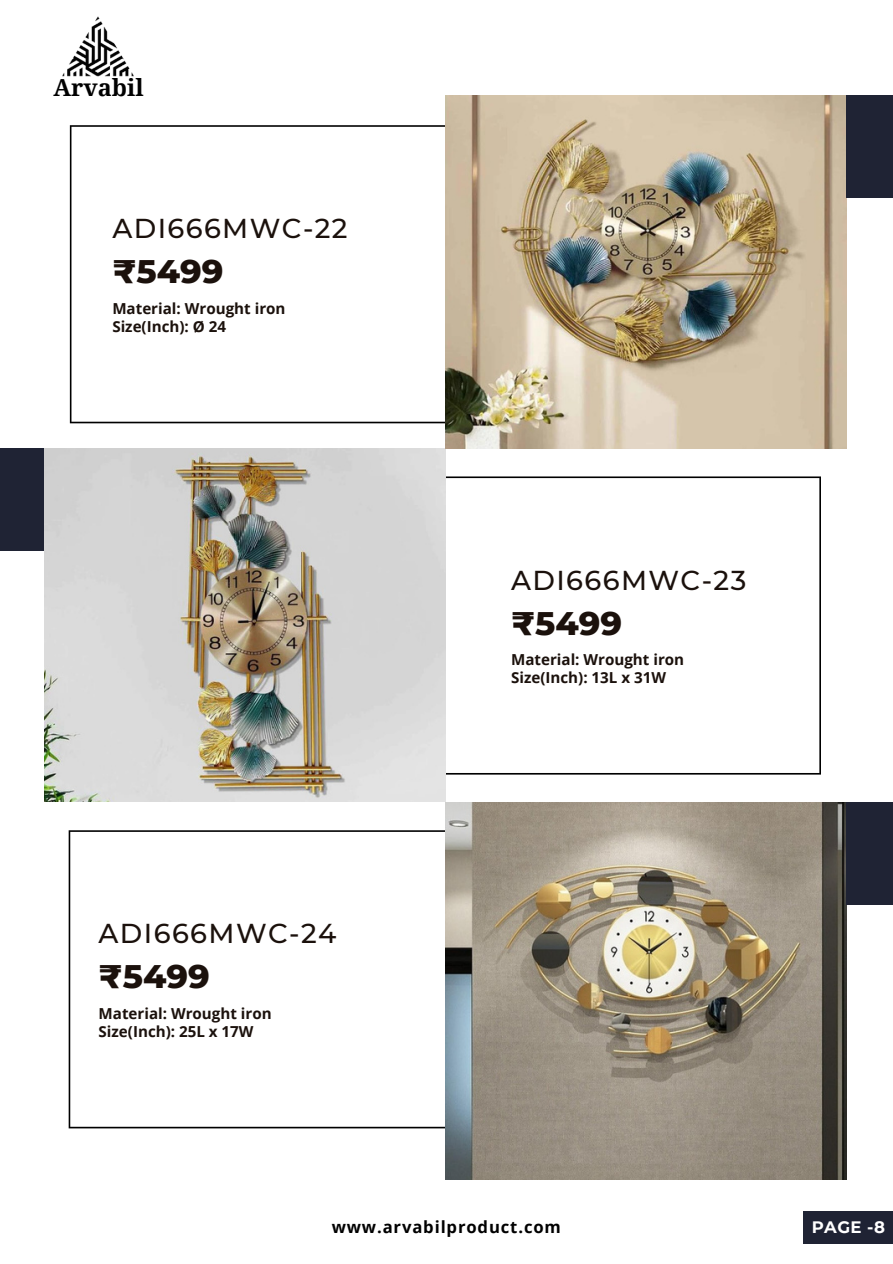
<style>
.page{position:relative;width:893px;height:1264px;background:#fff}
.page>*{position:absolute;margin:0;border:0;box-sizing:border-box;transform-origin:0 0}
.t1{font:800 33.3px "Montserrat";color:#1b110c}
.t2{font:500 27.3px "Montserrat";letter-spacing:.05em;color:#1b110c}
.t3{font:700 23.55px "Noto Serif";color:#000}
.t4{font:700 16.65px "Open Sans";letter-spacing:.05em;color:#000}
.t5{font:700 16.5px "Montserrat";color:#fff}
.t6{font:700 15.15px/18px "Open Sans";color:#1b110c}
</style>
<div class="page">
<svg style="left:70px;top:125px;width:375px;height:298px"></svg>
<svg style="left:445px;top:476px;width:375px;height:298px"></svg>
<div style="left:0;top:448px;width:62px;height:102px;background:#1f2334"></div>
<img style="left:44px;top:448px;width:401px;height:353px">
<svg style="left:69px;top:830px;width:376px;height:298px"></svg>
<img style="left:445px;top:802px;width:401px;height:377px">
<img style="left:445px;top:95px;width:401px;height:353px">
<div style="left:846px;top:95px;width:46px;height:102px;background:#1f2334"></div>
<div style="left:846px;top:802px;width:46px;height:102px;background:#1f2334"></div>
<img style="left:62px;top:16px;width:72px;height:61px">
<div style="left:803px;top:1210px;width:89px;height:33px;background:#1f2334"></div>
<h3 class="t3" style="left:54px;top:71px;width:92px">Arvabil</h3>
<h2 class="t2" style="left:112px;top:212px;width:237px">ADI666MWC-22</h2>
<h1 class="t1" style="left:112px;top:251px;width:113px">₹5499</h1>
<p class="t6" style="left:112px;top:299px;width:175px">Material: Wrought iron<br>Size(Inch): Ø 24</p>
<h2 class="t2" style="left:511px;top:563px;width:237px">ADI666MWC-23</h2>
<h1 class="t1" style="left:511px;top:602px;width:113px">₹5499</h1>
<p class="t6" style="left:511px;top:650px;width:175px">Material: Wrought iron<br>Size(Inch): 13L x 31W</p>
<h2 class="t2" style="left:99px;top:916px;width:239px">ADI666MWC-24</h2>
<h1 class="t1" style="left:99px;top:956px;width:113px">₹5499</h1>
<p class="t6" style="left:99px;top:1003px;width:175px">Material: Wrought iron<br>Size(Inch): 25L x 17W</p>
<p class="t4" style="left:331px;top:1215px;width:231px">www.arvabilproduct.com</p>
<p class="t5" style="left:811px;top:1216px;width:75px">PAGE -8</p>
</div>
